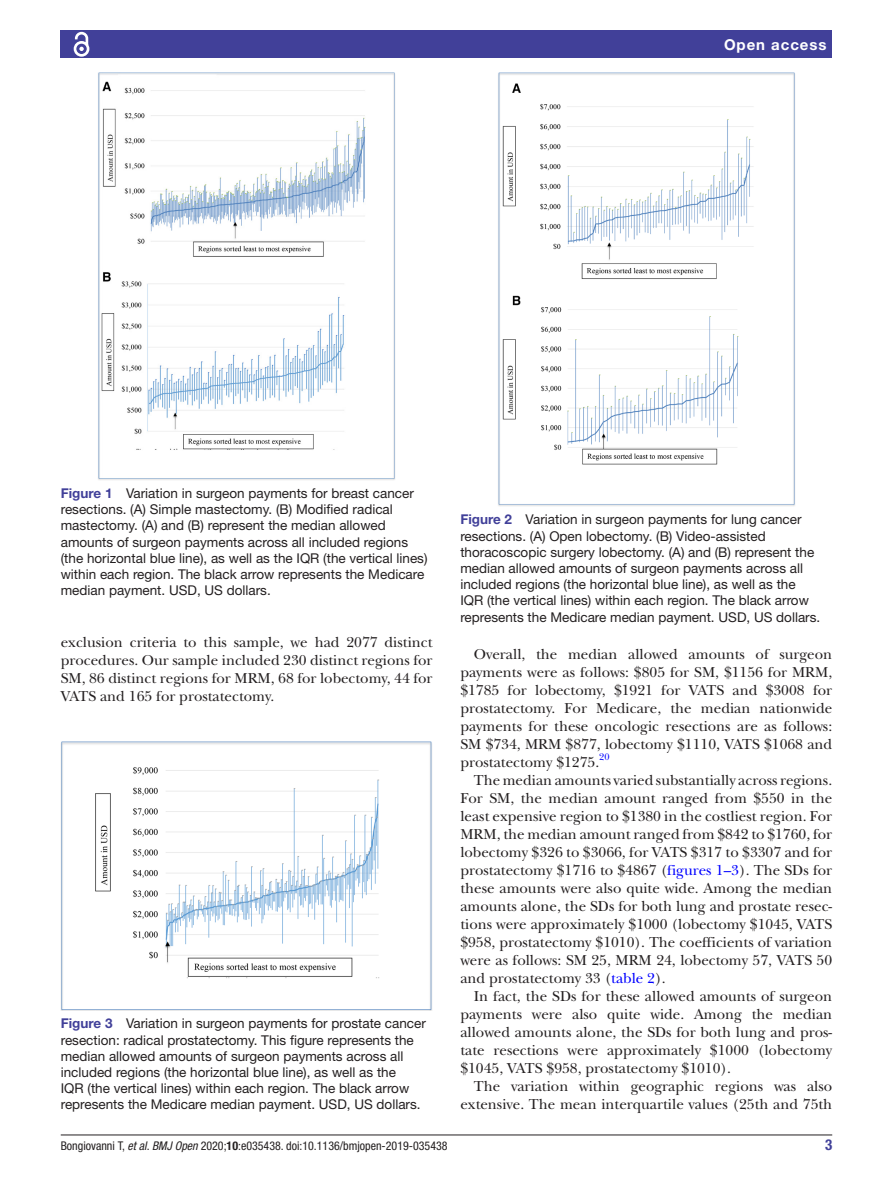
<style>
.page{position:relative;width:893px;height:1191px;background:#fff}
.page>*{position:absolute;margin:0;border:0;box-sizing:border-box;transform-origin:0 0}
.t1{font:15px/18px "New Baskerville";color:#231f20;text-align:justify}
.t2{font:700 15px "Helvetica Neue LT Std";letter-spacing:.065em;color:#fff}
.t3{font:700 condensed 15px "Helvetica Neue LT Std";color:#414099}
.t4{font:13.5px/16.2px "Helvetica Neue LT Std";color:#231f20}
.t5{font:condensed 12px "Helvetica Neue LT Std";color:#231f20}
.t6{font:9.9px "New Baskerville";color:#00f}
.s1{font-weight:700;color:#414099}
.s2{color:#00f}
.s3{font-style:italic}
.s4{font-weight:700}
</style>
<div class="page">
<hr style="left:61px;top:1134px;width:771px;height:1px;background:#231f20">
<div style="left:61px;top:31px;width:771px;height:27px;background:#414099"></div>
<svg style="left:73px;top:31px;width:17px;height:26px"></svg>
<img style="left:98px;top:73px;width:297px;height:407px">
<img style="left:498px;top:73px;width:297px;height:433px">
<img style="left:61px;top:742px;width:371px;height:268px">
<p class="t2" style="left:724px;top:35px;width:104px">Open access</p>
<p class="t4" style="left:61px;top:485px;width:368px"><span class="s1">Figure 1</span> Variation in surgeon payments for breast cancer resections. (A) Simple mastectomy. (B) Modified radical mastectomy. (A) and (B) represent the median allowed amounts of surgeon payments across all included regions (the horizontal blue line), as well as the IQR (the vertical lines) within each region. The black arrow represents the Medicare median payment. USD, US dollars.</p>
<p class="t1" style="left:61px;top:633px;width:373px">exclusion criteria to this sample, we had 2077 distinct procedures. Our sample included 230 distinct regions for SM, 86 distinct regions for MRM, 68 for lobectomy, 44 for VATS and 165 for prostatectomy.</p>
<p class="t4" style="left:61px;top:1015px;width:367px"><span class="s1">Figure 3</span> Variation in surgeon payments for prostate cancer resection: radical prostatectomy. This figure represents the median allowed amounts of surgeon payments across all included regions (the horizontal blue line), as well as the<br>IQR (the vertical lines) within each region. The black arrow represents the Medicare median payment. USD, US dollars.</p>
<p class="t4" style="left:460px;top:511px;width:361px"><span class="s1">Figure 2</span> Variation in surgeon payments for lung cancer resections. (A) Open lobectomy. (B) Video-assisted thoracoscopic surgery lobectomy. (A) and (B) represent the median allowed amounts of surgeon payments across all included regions (the horizontal blue line), as well as the IQR (the vertical lines) within each region. The black arrow represents the Medicare median payment. USD, US dollars.</p>
<p class="t1" style="left:460px;top:645px;width:373px;text-indent:13px">Overall, the median allowed amounts of surgeon payments were as follows: $805 for SM, $1156 for MRM, $1785 for lobectomy, $1921 for VATS and $3008 for prostatectomy. For Medicare, the median nationwide payments for these oncologic resections are as follows:<br>SM $734, MRM $877, lobectomy $1110, VATS $1068 and prostatectomy $1275.</p>
<p class="t6" style="left:599px;top:751px;width:12px">20</p>
<p class="t1" style="left:460px;top:771px;width:373px;text-indent:14px">The median amounts varied substantially across regions.<br>For SM, the median amount ranged from $550 in the least expensive region to $1380 in the costliest region. For MRM, the median amount ranged from $842 to $1760, for lobectomy $326 to $3066, for VATS $317 to $3307 and for prostatectomy $1716 to $4867 (<span class="s2">figures 1–3</span>). The SDs for these amounts were also quite wide. Among the median amounts alone, the SDs for both lung and prostate resec&shy;tions were approximately $1000 (lobectomy $1045, VATS $958, prostatectomy $1010). The coefficients of variation were as follows: SM 25, MRM 24, lobectomy 57, VATS 50 and prostatectomy 33 (<span class="s2">table 2</span>).</p>
<p class="t1" style="left:460px;top:987px;width:373px;text-indent:14px">In fact, the SDs for these allowed amounts of surgeon payments were also quite wide. Among the median allowed amounts alone, the SDs for both lung and pros&shy;tate resections were approximately $1000 (lobectomy $1045, VATS $958, prostatectomy $1010).</p>
<p class="t1" style="left:460px;top:1077px;width:373px;text-align:right">The variation within geographic regions was also extensive. The mean interquartile values (25th and 75th</p>
<p class="t5" style="left:61px;top:1138px;width:388px">Bongiovanni T, <span class="s3">et al</span>. <span class="s3">BMJ Open</span> 2020;<span class="s4">10</span>:e035438. doi:10.1136/bmjopen-2019-035438</p>
<p class="t3" style="left:825px;top:1135px;width:9px">3</p>
</div>
